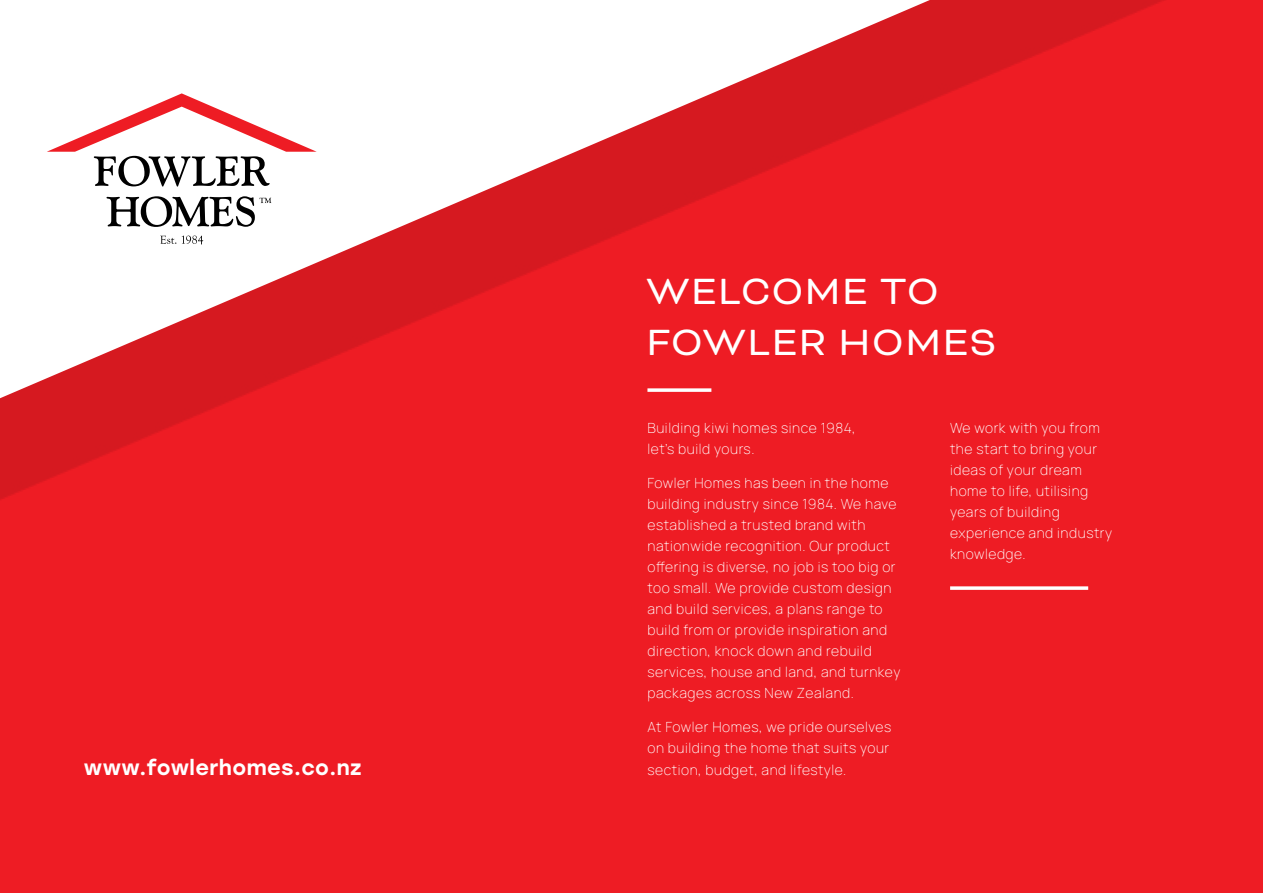
<style>
.page{position:relative;width:1263px;height:893px;background:#ee1c24}
.page>*{position:absolute;margin:0;border:0;box-sizing:border-box;transform-origin:0 0}
.t1{font:42px/50.4px "Bicyclette";letter-spacing:.04em;color:#fff}
.t2{font:500 21px "Stolzl";letter-spacing:.02em;color:#fff}
.t3{font:200 13.95px/21px "Manrope";letter-spacing:.04em;color:#fff}
</style>
<div class="page">
<img style="left:0;top:0;width:1165px;height:500px">
<svg style="left:0;top:0;width:930px;height:398px"></svg>
<svg style="left:647px;top:388px;width:64px;height:4px"></svg>
<svg style="left:950px;top:586px;width:138px;height:4px"></svg>
<svg style="left:47px;top:93px;width:270px;height:134px"></svg>
<svg style="left:160px;top:235px;width:43px;height:10px"></svg>
<h2 class="t2" style="left:84px;top:753px;width:279px">www.fowlerhomes.co.nz</h2>
<h1 class="t1" style="left:646px;top:266px;width:351px">WELCOME TO<br>FOWLER HOMES</h1>
<p class="t3" style="left:647px;top:417px;width:210px">Building kiwi homes since 1984, let’s build yours.</p>
<p class="t3" style="left:647px;top:472px;width:254px">Fowler Homes has been in the home building industry since 1984. We have established a trusted brand with nationwide recognition. Our product offering is diverse, no job is too big or too small. We provide custom design and build services, a plans range to build from or provide inspiration and direction, knock down and rebuild services, house and land, and turnkey packages across New Zealand.</p>
<p class="t3" style="left:647px;top:716px;width:245px">At Fowler Homes, we pride ourselves on building the home that suits your section, budget, and lifestyle.</p>
<p class="t3" style="left:950px;top:417px;width:164px">We work with you from the start to bring your ideas of your dream home to life, utilising years of building experience and industry knowledge.</p>
</div>
